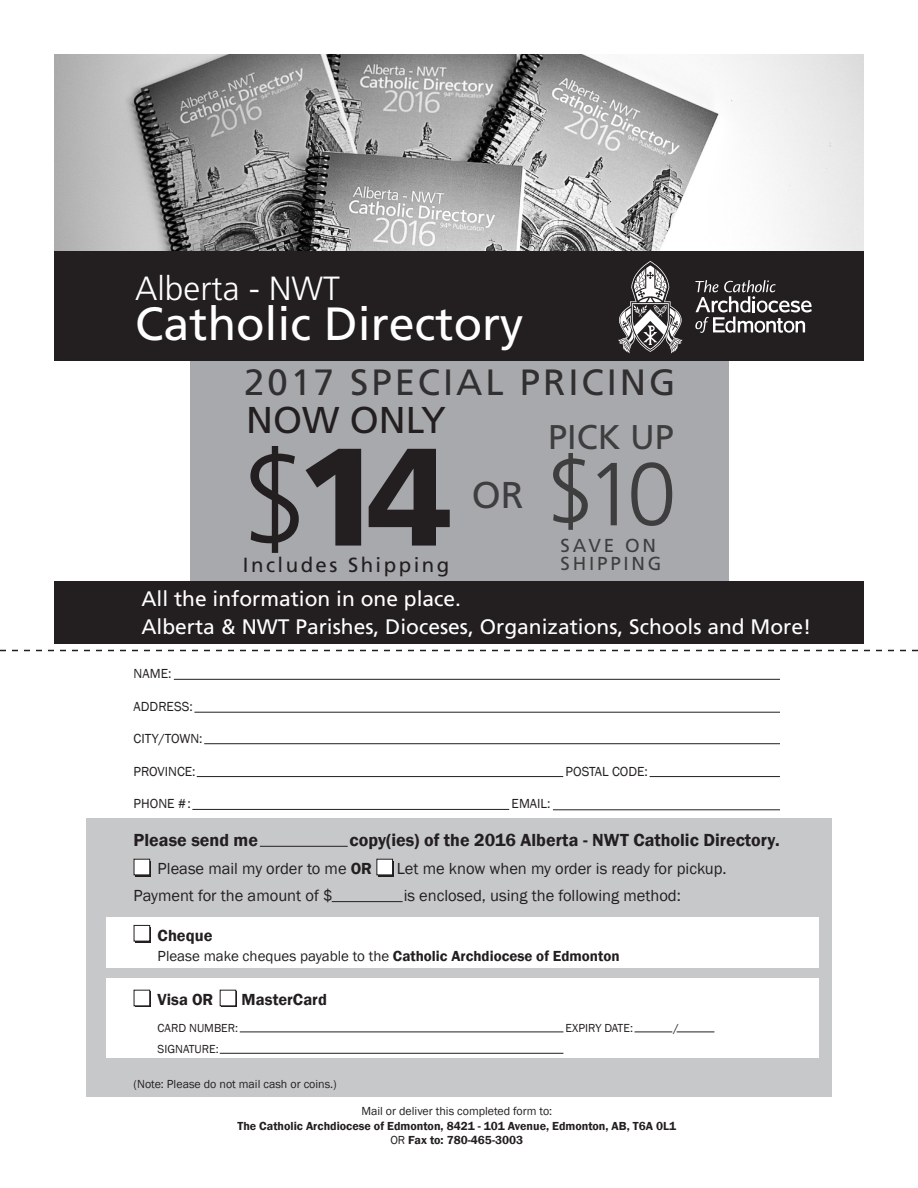
<style>
.page{position:relative;width:918px;height:1188px;background:#fff}
.page>*{position:absolute;margin:0;border:0;box-sizing:border-box;transform-origin:0 0}
.t1{font:900 138.6px "Frutiger LT Pro";color:#231f20}
.t2{font:300 89.4px "Frutiger LT Pro";color:#3e3e3f}
.t3{font:46.65px "Frutiger LT Pro";color:#fff}
.t4{font:37.35px "Frutiger LT Pro";color:#231f20}
.t5{font:37.35px "Frutiger LT Pro";color:#3e3e3f}
.t6{font:36.6px "Frutiger LT Pro";letter-spacing:.08em;color:#312f30}
.t7{font:34.2px "Frutiger LT Pro";color:#3e3e3f}
.t8{font:300 33.6px "Frutiger LT Pro";color:#fff}
.t9{font:21px "Frutiger LT Pro";color:#fff}
.t10{font:20.4px "Frutiger LT Pro";letter-spacing:.12em;color:#231f20}
.t11{font:18.75px "Frutiger LT Pro";letter-spacing:.15em;color:#3e3e3f}
.t12{font:600 18px "Franklin Gothic";color:#231f20}
.t13{font:16.5px "Franklin Gothic";color:#231f20}
.t14{font:600 16.5px "Franklin Gothic";color:#231f20}
.t15{font:15px "Franklin Gothic";color:#231f20}
.t16{font:13.5px "Franklin Gothic";color:#231f20}
.t17{font:12px "Franklin Gothic";color:#231f20}
.t18{font:600 12px "Franklin Gothic";color:#231f20}
.s1{font-weight:300;font-size:124.35px}
.s2{font-weight:600}
.s3{font-weight:400}
</style>
<div class="page">
<div style="left:190px;top:178px;width:538px;height:447px;background:#a8a9ad"></div>
<div style="left:86px;top:818px;width:746px;height:278px;background:#c7c8ca"></div>
<div style="left:106px;top:917px;width:713px;height:51px;background:#fff"></div>
<div style="left:106px;top:978px;width:713px;height:80px;background:#fff"></div>
<img style="left:54px;top:54px;width:810px;height:197px">
<div style="left:54px;top:251px;width:810px;height:110px;background:#231f20"></div>
<div style="left:54px;top:581px;width:810px;height:63px;background:#231f20"></div>
<svg style="left:0;top:650px;width:918px;height:1px"></svg>
<svg style="left:618px;top:261px;width:65px;height:93px"></svg>
<svg style="left:695px;top:280px;width:117px;height:53px"></svg>
<hr style="left:174px;top:679px;width:606px;height:1px;background:#231f20">
<hr style="left:194px;top:712px;width:586px;height:1px;background:#231f20">
<hr style="left:204px;top:743px;width:576px;height:1px;background:#231f20">
<hr style="left:197px;top:776px;width:366px;height:1px;background:#231f20">
<hr style="left:192px;top:809px;width:317px;height:1px;background:#231f20">
<hr style="left:240px;top:1032px;width:323px;height:1px;background:#231f20">
<hr style="left:220px;top:1053px;width:343px;height:1px;background:#231f20">
<hr style="left:634px;top:1032px;width:38px;height:1px;background:#231f20">
<hr style="left:677px;top:1032px;width:37px;height:1px;background:#231f20">
<hr style="left:260px;top:846px;width:88px;height:1px;background:#231f20">
<hr style="left:332px;top:901px;width:71px;height:1px;background:#231f20">
<hr style="left:650px;top:776px;width:130px;height:1px;background:#231f20">
<hr style="left:553px;top:809px;width:227px;height:1px;background:#231f20">
<div style="left:136px;top:861px;width:15px;height:15px;background:#231f20"></div>
<div style="left:134px;top:859px;width:16px;height:16px;background:#fff"></div>
<div style="left:134px;top:859px;width:16px;height:16px;border:1px solid #231f20"></div>
<div style="left:136px;top:927px;width:15px;height:16px;background:#231f20"></div>
<div style="left:134px;top:925px;width:16px;height:16px;background:#fff"></div>
<div style="left:134px;top:925px;width:16px;height:16px;border:1px solid #231f20"></div>
<div style="left:136px;top:992px;width:15px;height:15px;background:#231f20"></div>
<div style="left:134px;top:990px;width:16px;height:16px;background:#fff"></div>
<div style="left:134px;top:990px;width:16px;height:16px;border:1px solid #231f20"></div>
<div style="left:222px;top:992px;width:15px;height:15px;background:#231f20"></div>
<div style="left:220px;top:990px;width:16px;height:16px;background:#fff"></div>
<div style="left:378px;top:861px;width:16px;height:15px;background:#231f20"></div>
<div style="left:377px;top:859px;width:16px;height:16px;background:#fff"></div>
<div style="left:376px;top:859px;width:17px;height:16px;border:1px solid #231f20"></div>
<p class="t8" style="left:135px;top:269px;width:206px">Alberta - NWT</p>
<p class="t3" style="left:135px;top:297px;width:390px">Catholic Directory</p>
<p class="t6" style="left:244px;top:361px;width:433px">2017 SPECIAL PRICING</p>
<p class="t4" style="left:246px;top:398px;width:201px">NOW ONLY</p>
<p class="t7" style="left:548px;top:417px;width:127px">PICK UP</p>
<p class="t1" style="left:240px;top:413px;width:214px"><span class="s1">$</span>14</p>
<p class="t2" style="left:545px;top:442px;width:133px">$10</p>
<p class="t5" style="left:472px;top:473px;width:53px">OR</p>
<p class="t11" style="left:561px;top:535px;width:97px">SAVE ON</p>
<p class="t11" style="left:561px;top:553px;width:102px">SHIPPING</p>
<p class="t10" style="left:243px;top:553px;width:208px">Includes Shipping</p>
<p class="t9" style="left:141px;top:586px;width:321px">All the information in one place.</p>
<p class="t9" style="left:141px;top:614px;width:671px">Alberta &amp; NWT Parishes, Dioceses, Organizations, Schools and More!</p>
<p class="t16" style="left:134px;top:666px;width:39px">NAME:</p>
<p class="t16" style="left:134px;top:698px;width:61px">ADDRESS:</p>
<p class="t16" style="left:134px;top:730px;width:71px">CITY/TOWN:</p>
<p class="t16" style="left:134px;top:763px;width:63px">PROVINCE:</p>
<p class="t16" style="left:566px;top:763px;width:84px">POSTAL CODE:</p>
<p class="t16" style="left:134px;top:795px;width:59px">PHONE #:</p>
<p class="t16" style="left:512px;top:795px;width:40px">EMAIL:</p>
<p class="t12" style="left:134px;top:829px;width:126px">Please send me</p>
<p class="t12" style="left:350px;top:829px;width:432px">copy(ies) of the 2016 Alberta - NWT Catholic Directory.</p>
<p class="t13" style="left:158px;top:858px;width:216px">Please mail my order to me <span class="s2">OR</span></p>
<p class="t13" style="left:397px;top:858px;width:331px">Let me know when my order is ready for pickup.</p>
<p class="t13" style="left:134px;top:885px;width:201px">Payment for the amount of $</p>
<p class="t13" style="left:404px;top:885px;width:279px">is enclosed, using the following method:</p>
<p class="t14" style="left:158px;top:925px;width:56px">Cheque</p>
<p class="t15" style="left:158px;top:946px;width:463px">Please make cheques payable to the <span class="s2">Catholic Archdiocese of Edmonton</span></p>
<p class="t14" style="left:158px;top:989px;width:57px">Visa OR</p>
<p class="t14" style="left:242px;top:989px;width:87px">MasterCard</p>
<p class="t17" style="left:158px;top:1020px;width:82px">CARD NUMBER:</p>
<p class="t17" style="left:566px;top:1020px;width:69px">EXPIRY DATE:</p>
<p class="t17" style="left:674px;top:1020px;width:7px">/</p>
<p class="t17" style="left:158px;top:1041px;width:63px">SIGNATURE:</p>
<p class="t17" style="left:134px;top:1076px;width:205px">(Note: Please do not mail cash or coins.)</p>
<p class="t17" style="left:361px;top:1104px;width:192px">Mail or deliver this completed form to:</p>
<p class="t18" style="left:237px;top:1118px;width:440px">The Catholic Archdiocese of Edmonton, 8421 - 101 Avenue, Edmonton, AB, T6A 0L1</p>
<p class="t18" style="left:390px;top:1133px;width:134px"><span class="s3">OR</span> Fax to: 780-465-3003</p>
</div>
